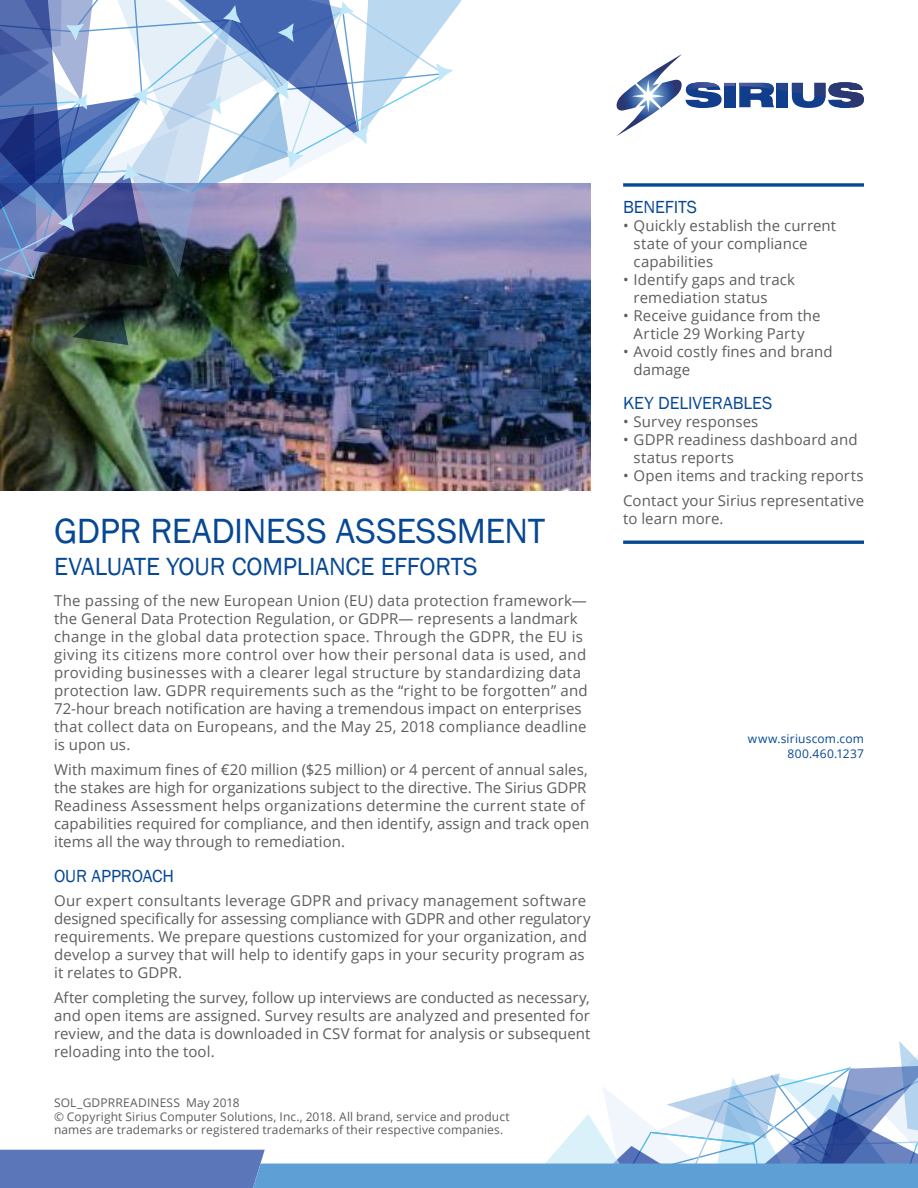
<style>
.page{position:relative;width:918px;height:1188px;background:#fff}
.page>*{position:absolute;margin:0;border:0;box-sizing:border-box;transform-origin:0 0}
.Collateral_headline{font:36px "Franklin Gothic";letter-spacing:-.01em;color:#074895}
.Collateral_subhead{font:25.5px "Franklin Gothic";letter-spacing:-.01em;color:#074895}
.Body_subhead{font:18px "Franklin Gothic";letter-spacing:-.005em;color:#074895}
.Body_copy{font:15px/18px "Open Sans";letter-spacing:.01em;color:#5d5d5d}
.Bullet{font:15px/18px "Open Sans";letter-spacing:.005em;color:#5d5d5d}
.Legal_line{font:12px/13.5px "Open Sans";letter-spacing:.01em;color:#5d5d5d}
.URL_and_phone{font:12px "Open Sans";letter-spacing:.015em;color:#074895}
</style>
<div class="page">
<svg style="left:0;top:1041px;width:918px;height:147px"></svg>
<img style="left:0;top:183px;width:591px;height:307px">
<hr style="left:623px;top:541px;width:241px;height:3px;background:#074895">
<svg style="left:623px;top:183px;width:241px;height:4px"></svg>
<svg style="left:72px;top:298px;width:56px;height:47px;background:#23322b"></svg>
<svg style="left:15px;top:323px;width:37px;height:44px;background:#3c4427"></svg>
<svg style="left:0;top:0;width:461px;height:279px"></svg>
<svg style="left:616px;top:54px;width:248px;height:82px"></svg>
<p class="Collateral_headline" style="left:54px;top:508px;width:493px">GDPR READINESS ASSESSMENT</p>
<p class="Collateral_subhead" style="left:54px;top:550px;width:425px">EVALUATE YOUR COMPLIANCE EFFORTS</p>
<p class="Body_copy" style="left:54px;top:591px;width:535px">The passing of the new European Union (EU) data protection framework— the General Data Protection Regulation, or GDPR— represents a landmark change in the global data protection space. Through the GDPR, the EU is giving its citizens more control over how their personal data is used, and providing businesses with a clearer legal structure by standardizing data protection law. GDPR requirements such as the “right to be forgotten” and 72-hour breach notification are having a tremendous impact on enterprises that collect data on Europeans, and the May 25, 2018 compliance deadline is upon us.</p>
<p class="Body_copy" style="left:54px;top:760px;width:537px">With maximum fines of €20 million ($25 million) or 4 percent of annual sales, the stakes are high for organizations subject to the directive. The Sirius GDPR Readiness Assessment helps organizations determine the current state of capabilities required for compliance, and then identify, assign and track open items all the way through to remediation.</p>
<p class="Body_subhead" style="left:54px;top:864px;width:122px">OUR APPROACH</p>
<p class="Body_copy" style="left:54px;top:891px;width:538px">Our expert consultants leverage GDPR and privacy management software designed specifically for assessing compliance with GDPR and other regulatory requirements. We prepare questions customized for your organization, and develop a survey that will help to identify gaps in your security program as it relates to GDPR.</p>
<p class="Body_copy" style="left:54px;top:988px;width:538px;text-align:justify">After completing the survey, follow up interviews are conducted as necessary, and open items are assigned. Survey results are analyzed and presented for review, and the data is downloaded in CSV format for analysis or subsequent reloading into the tool.</p>
<p class="Legal_line" style="left:54px;top:1096px;width:457px">SOL_GDPRREADINESS May 2018<br>© Copyright Sirius Computer Solutions, Inc., 2018. All brand, service and product names are trademarks or registered trademarks of their respective companies.</p>
<p class="Body_subhead" style="left:623px;top:196px;width:76px">BENEFITS</p>
<p class="Bullet" style="left:634px;top:216px;width:204px;text-indent:-10px">• Quickly establish the current state of your compliance capabilities</p>
<p class="Bullet" style="left:634px;top:270px;width:163px;text-indent:-10px">• Identify gaps and track remediation status</p>
<p class="Bullet" style="left:623px;top:306px;width:199px;text-align:center">• Receive guidance from the<br>Article 29 Working Party</p>
<p class="Bullet" style="left:634px;top:342px;width:201px;text-indent:-10px">• Avoid costly fines and brand damage</p>
<p class="Body_subhead" style="left:623px;top:392px;width:151px">KEY DELIVERABLES</p>
<p class="Bullet" style="left:623px;top:412px;width:137px">• Survey responses</p>
<p class="Bullet" style="left:634px;top:430px;width:225px;text-indent:-10px">• GDPR readiness dashboard and status reports</p>
<p class="Bullet" style="left:623px;top:466px;width:242px">• Open items and tracking reports</p>
<p class="Body_copy" style="left:623px;top:491px;width:242px">Contact your Sirius representative to learn more.</p>
<p class="URL_and_phone" style="left:748px;top:730px;width:118px">www.siriuscom.com</p>
<p class="URL_and_phone" style="left:787px;top:745px;width:78px">800.460.1237</p>
</div>
